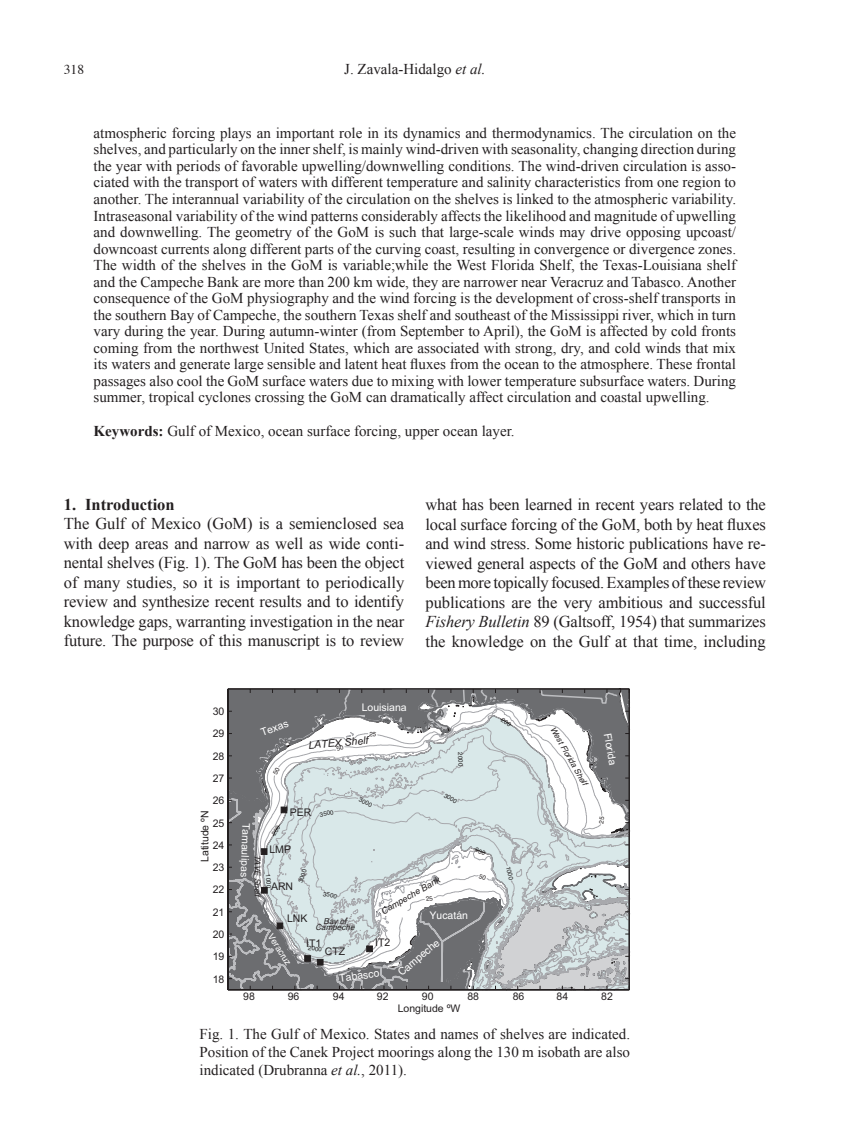
<style>
.page{position:relative;width:851px;height:1127px;background:#fff}
.page>*{position:absolute;margin:0;border:0;box-sizing:border-box;transform-origin:0 0}
.Parrafo_1-ATMOS{font:16.5px/19.5px "Times New Roman";letter-spacing:-.01em;color:#231f20;text-align:justify}
.t1{font:700 16.5px "Times New Roman";color:#231f20}
.Abstract-ATMOS{font:15px/16.5px "Times New Roman";color:#231f20;text-align:justify}
.Pie_figura-ATMOS{font:15px/18px "Times New Roman";color:#231f20;text-align:justify}
.Key_words-ATMOS{font:15px "Times New Roman";color:#231f20}
.t2{font:13.5px "Times";color:#231f20}
.t3{font:10.5px "Arial";color:#231f20}
.t4{font:10.5px "Arial";color:#fff}
.t5{font:10.5px "Helvetica";color:#fff}
.t6{font:italic 10.5px "Arial";color:#231f20}
.t7{font:italic 9px "Arial";color:#231f20}
.t8{font:9px "Helvetica";color:#fff}
.t9{font:italic 8.1px/6.6px "Helvetica";color:#231f20;text-align:center}
.t10{font:6.3px "Helvetica";color:#231f20}
.s1{font-style:italic}
.s2{font-weight:700}
</style>
<div class="page">
<svg style="left:227px;top:688px;width:403px;height:303px;background:#6e6f72"></svg>
<svg style="left:255px;top:698px;width:375px;height:109px"></svg>
<svg style="left:302px;top:755px;width:328px;height:52px;background:#ced8d9"></svg>
<hr style="left:628px;top:689px;width:1px;height:301px;background:#231f20">
<hr style="left:227px;top:689px;width:1px;height:301px;background:#231f20">
<hr style="left:228px;top:688px;width:401px;height:1px;background:#231f20">
<hr style="left:228px;top:989px;width:401px;height:1px;background:#231f20">
<svg style="left:336px;top:745px;width:8px;height:6px"></svg>
<svg style="left:250px;top:807px;width:380px;height:184px;background:#bec5c7"></svg>
<svg style="left:257px;top:742px;width:38px;height:40px"></svg>
<svg style="left:339px;top:688px;width:290px;height:49px"></svg>
<p class="t2" style="left:64px;top:57px;width:22px">318</p>
<p class="Abstract-ATMOS" style="left:344px;top:61px;width:143px">J. Zavala-Hidalgo <span class="s1">et al.</span></p>
<p class="Abstract-ATMOS" style="left:94px;top:124px;width:644px">atmospheric forcing plays an important role in its dynamics and thermodynamics. The circulation on the shelves, and particularly on the inner shelf, is mainly wind-driven with seasonality, changing direction during the year with periods of favorable upwelling/downwelling conditions. The wind-driven circulation is asso&shy;ciated with the transport of waters with different temperature and salinity characteristics from one region to another. The interannual variability of the circulation on the shelves is linked to the atmospheric variability.<br>Intraseasonal variability of the wind patterns considerably affects the likelihood and magnitude of upwelling and downwelling. The geometry of the GoM is such that large-scale winds may drive opposing upcoast/ downcoast currents along different parts of the curving coast, resulting in convergence or divergence zones.<br>The width of the shelves in the GoM is variable;while the West Florida Shelf, the Texas-Louisiana shelf and the Campeche Bank are more than 200 km wide, they are narrower near Veracruz and Tabasco. Another consequence of the GoM physiography and the wind forcing is the development of cross-shelf transports in the southern Bay of Campeche, the southern Texas shelf and southeast of the Mississippi river, which in turn vary during the year. During autumn-winter (from September to April), the GoM is affected by cold fronts coming from the northwest United States, which are associated with strong, dry, and cold winds that mix its waters and generate large sensible and latent heat fluxes from the ocean to the atmosphere. These frontal passages also cool the GoM surface waters due to mixing with lower temperature subsurface waters. During summer, tropical cyclones crossing the GoM can dramatically affect circulation and coastal upwelling.</p>
<p class="Key_words-ATMOS" style="left:94px;top:420px;width:422px"><span class="s2">Keywords:</span> Gulf of Mexico, ocean surface forcing, upper ocean layer.</p>
<p class="t1" style="left:64px;top:493px;width:112px">1. Introduction</p>
<p class="Parrafo_1-ATMOS" style="left:64px;top:514px;width:342px">The Gulf of Mexico (GoM) is a semienclosed sea with deep areas and narrow as well as wide conti&shy;nental shelves (Fig. 1). The GoM has been the object of many studies, so it is important to periodically review and synthesize recent results and to identify knowledge gaps, warranting investigation in the near future. The purpose of this manuscript is to review</p>
<p class="Parrafo_1-ATMOS" style="left:425px;top:494px;width:342px">what has been learned in recent years related to the local surface forcing of the GoM, both by heat fluxes and wind stress. Some historic publications have re&shy;viewed general aspects of the GoM and others have been more topically focused. Examples of these review publications are the very ambitious and successful <span class="s1">Fishery Bulletin</span> 89 (Galtsoff, 1954) that summarizes the knowledge on the Gulf at that time, including</p>
<p class="t3" style="left:213px;top:704px;width:13px">30</p>
<p class="t4" style="left:362px;top:700px;width:46px">Louisiana</p>
<p class="t3" style="left:213px;top:727px;width:13px">29</p>
<p class="t3" style="left:213px;top:749px;width:13px">28</p>
<p class="t3" style="left:213px;top:771px;width:13px">27</p>
<p class="t4" style="left:259px;top:726px;width:30px;rotate:-20deg">Texas</p>
<p class="t6" style="left:308px;top:738px;width:62px;rotate:-5deg">LATEX Shelf</p>
<p class="t10" style="left:465px;top:752px;width:15px;rotate:89deg">2000</p>
<p class="t9" style="left:555px;top:726px;width:67px;rotate:60deg">West Florida Shelf</p>
<p class="t4" style="left:614px;top:732px;width:34px;rotate:80deg">Florida</p>
<p class="t3" style="left:213px;top:794px;width:13px">26</p>
<p class="t3" style="left:198px;top:862px;width:53px;rotate:-90deg">Latitude ºN</p>
<p class="t3" style="left:213px;top:816px;width:13px">25</p>
<p class="t3" style="left:213px;top:838px;width:13px">24</p>
<p class="t3" style="left:213px;top:860px;width:13px">23</p>
<p class="t3" style="left:213px;top:883px;width:13px">22</p>
<p class="t3" style="left:213px;top:905px;width:13px">21</p>
<p class="t3" style="left:213px;top:927px;width:13px">20</p>
<p class="t3" style="left:213px;top:950px;width:13px">19</p>
<p class="t3" style="left:213px;top:972px;width:13px">18</p>
<p class="t3" style="left:289px;top:805px;width:23px">PER</p>
<p class="t10" style="left:319px;top:809px;width:15px;rotate:-10deg">3500</p>
<p class="t10" style="left:361px;top:795px;width:15px;rotate:24deg">3000</p>
<p class="t10" style="left:447px;top:790px;width:15px;rotate:30deg">3000</p>
<p class="t4" style="left:253px;top:823px;width:56px;rotate:92deg">Tamaulipas</p>
<p class="t3" style="left:269px;top:842px;width:23px">LMP</p>
<p class="t9" style="left:261px;top:854px;width:44px;rotate:90deg">TAVE Shelf</p>
<p class="t10" style="left:273px;top:874px;width:15px;rotate:85deg">1000</p>
<p class="t10" style="left:296px;top:881px;width:15px;rotate:-71deg">3000</p>
<p class="t10" style="left:513px;top:865px;width:15px;rotate:78deg">1000</p>
<p class="t7" style="left:379px;top:907px;width:68px;rotate:-30deg">Campeche Bank</p>
<p class="t3" style="left:271px;top:879px;width:24px">ARN</p>
<p class="t10" style="left:324px;top:889px;width:15px;rotate:12deg">3500</p>
<p class="t5" style="left:429px;top:907px;width:40px">Yucatán</p>
<p class="t5" style="left:394px;top:967px;width:52px;rotate:-40deg">Campeche</p>
<p class="t3" style="left:287px;top:911px;width:22px">LNK</p>
<p class="t3" style="left:306px;top:936px;width:17px">IT1</p>
<p class="t9" style="left:315px;top:917px;width:41px">Bay of<br>Campeche</p>
<p class="t8" style="left:276px;top:930px;width:37px;rotate:58deg">Veracruz</p>
<p class="t3" style="left:375px;top:935px;width:17px">IT2</p>
<p class="t10" style="left:309px;top:943px;width:15px;rotate:7deg">2000</p>
<p class="t3" style="left:325px;top:945px;width:22px">CTZ</p>
<p class="t5" style="left:338px;top:970px;width:42px;rotate:-8deg">Tabasco</p>
<p class="t3" style="left:243px;top:990px;width:13px">98</p>
<p class="t3" style="left:288px;top:990px;width:13px">96</p>
<p class="t3" style="left:333px;top:990px;width:13px">94</p>
<p class="t3" style="left:377px;top:990px;width:13px">92</p>
<p class="t3" style="left:422px;top:990px;width:13px">90</p>
<p class="t3" style="left:467px;top:990px;width:13px">88</p>
<p class="t3" style="left:512px;top:990px;width:13px">86</p>
<p class="t3" style="left:556px;top:990px;width:13px">84</p>
<p class="t3" style="left:601px;top:990px;width:13px">82</p>
<p class="t3" style="left:397px;top:1002px;width:64px">Longitude ºW</p>
<p class="Pie_figura-ATMOS" style="left:199px;top:1025px;width:432px">Fig. 1. The Gulf of Mexico. States and names of shelves are indicated.<br>Position of the Canek Project moorings along the 130 m isobath are also indicated (Drubranna <span class="s1">et al.</span>, 2011).</p>
</div>
